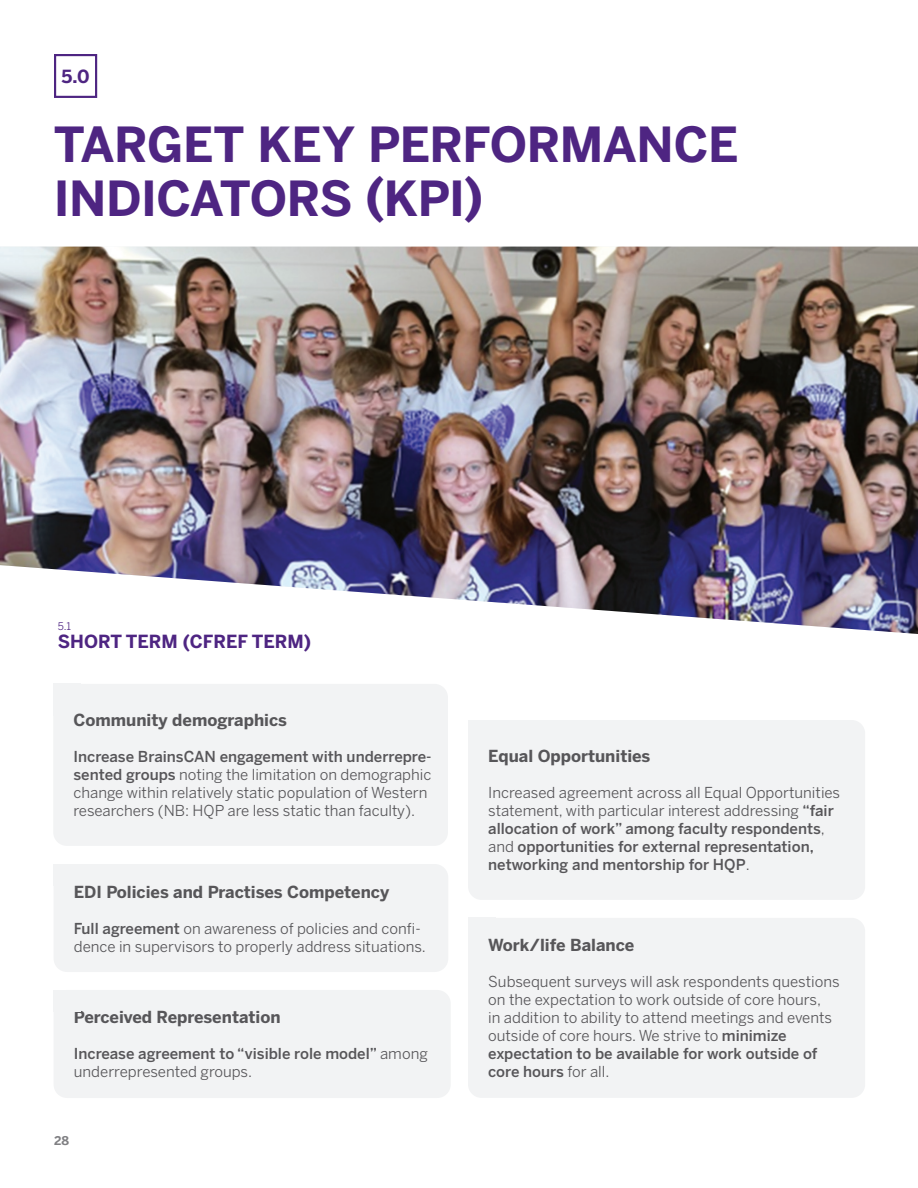
<style>
.page{position:relative;width:918px;height:1188px;background:#fff}
.page>*{position:absolute;margin:0;border:0;box-sizing:border-box;transform-origin:0 0}
.Section_Titles{font:700 48px/54px "Benton Sans";letter-spacing:-.01em;color:#4e2582}
.Subsections{font:700 18px "Benton Sans";color:#4e2582}
.Section_Titles-2{font:700 18px "Benton Sans";color:#4e2582}
.Sub_Sub_Subsection{font:700 16.5px "Benton Sans";color:#575659}
.t1{font:15px/18px "Benton Sans";color:#575659}
.t2{font:500 15px/18px "Benton Sans";color:#575659}
.t3{font:700 12px "Benton Sans";color:#808083}
.Section_Numbers{font:10.5px "Benton Sans";color:#4e2582}
.s1{font-weight:500}
.s2{font-weight:400}
</style>
<div class="page">
<img style="left:0;top:247px;width:918px;height:387px">
<div style="left:53px;top:684px;width:28px;height:32px;background:#f2f3f4"></div>
<div style="left:53px;top:684px;width:395px;height:162px;background:#f2f3f4;border-radius:14px"></div>
<div style="left:54px;top:864px;width:27px;height:22px;background:#f2f3f4"></div>
<div style="left:54px;top:864px;width:394px;height:108px;background:#f2f3f4;border-radius:14px"></div>
<div style="left:54px;top:990px;width:397px;height:108px;background:#f2f3f4;border-radius:13px"></div>
<div style="left:54px;top:990px;width:27px;height:21px;background:#f2f3f4"></div>
<div style="left:468px;top:720px;width:27px;height:36px;background:#f2f3f4"></div>
<div style="left:468px;top:720px;width:397px;height:180px;background:#f2f3f4;border-radius:14px"></div>
<div style="left:468px;top:918px;width:27px;height:36px;background:#f2f3f4"></div>
<div style="left:468px;top:918px;width:397px;height:180px;background:#f2f3f4;border-radius:14px"></div>
<div style="left:54px;top:54px;width:43px;height:44px;border:2px solid #4e2582"></div>
<p class="Section_Titles-2" style="left:61px;top:66px;width:30px">5.0</p>
<p class="Section_Titles" style="left:54px;top:117px;width:686px">TARGET KEY PERFORMANCE<br>INDICATORS (KPI)</p>
<p class="Section_Numbers" style="left:58px;top:620px;width:15px">5.1</p>
<p class="Subsections" style="left:58px;top:631px;width:255px">SHORT TERM (CFREF TERM)</p>
<p class="Sub_Sub_Subsection" style="left:74px;top:711px;width:215px">Community demographics</p>
<p class="t1" style="left:74px;top:748px;width:360px"><span class="s1">Increase BrainsCAN engagement with underrepre&shy;sented groups</span> noting the limitation on demographic change within relatively static population of Western researchers (NB: HQP are less static than faculty).</p>
<p class="Sub_Sub_Subsection" style="left:74px;top:882px;width:317px">EDI Policies and Practises Competency</p>
<p class="t1" style="left:74px;top:919px;width:354px"><span class="s1">Full agreement</span> on awareness of policies and confi&shy;dence in supervisors to properly address situations.</p>
<p class="Sub_Sub_Subsection" style="left:74px;top:1008px;width:208px">Perceived Representation</p>
<p class="t2" style="left:74px;top:1045px;width:356px">Increase agreement to “visible role model” <span class="s2">among underrepresented groups.</span></p>
<p class="t3" style="left:54px;top:1133px;width:17px">28</p>
<p class="Sub_Sub_Subsection" style="left:488px;top:747px;width:164px">Equal Opportunities</p>
<p class="t2" style="left:488px;top:784px;width:354px"><span class="s2">Increased agreement across all Equal Opportunities statement, with particular interest addressing</span> “fair allocation of work” among faculty respondents<span class="s2">, and</span> opportunities for external representation, networking and mentorship for HQP<span class="s2">.</span></p>
<p class="Sub_Sub_Subsection" style="left:488px;top:936px;width:148px">Work/life Balance</p>
<p class="t1" style="left:488px;top:973px;width:353px">Subsequent surveys will ask respondents questions on the expectation to work outside of core hours,<br>in addition to ability to attend meetings and events outside of core hours. We strive to <span class="s1">minimize expectation to be available for work outside of core hours</span> for all.</p>
</div>
